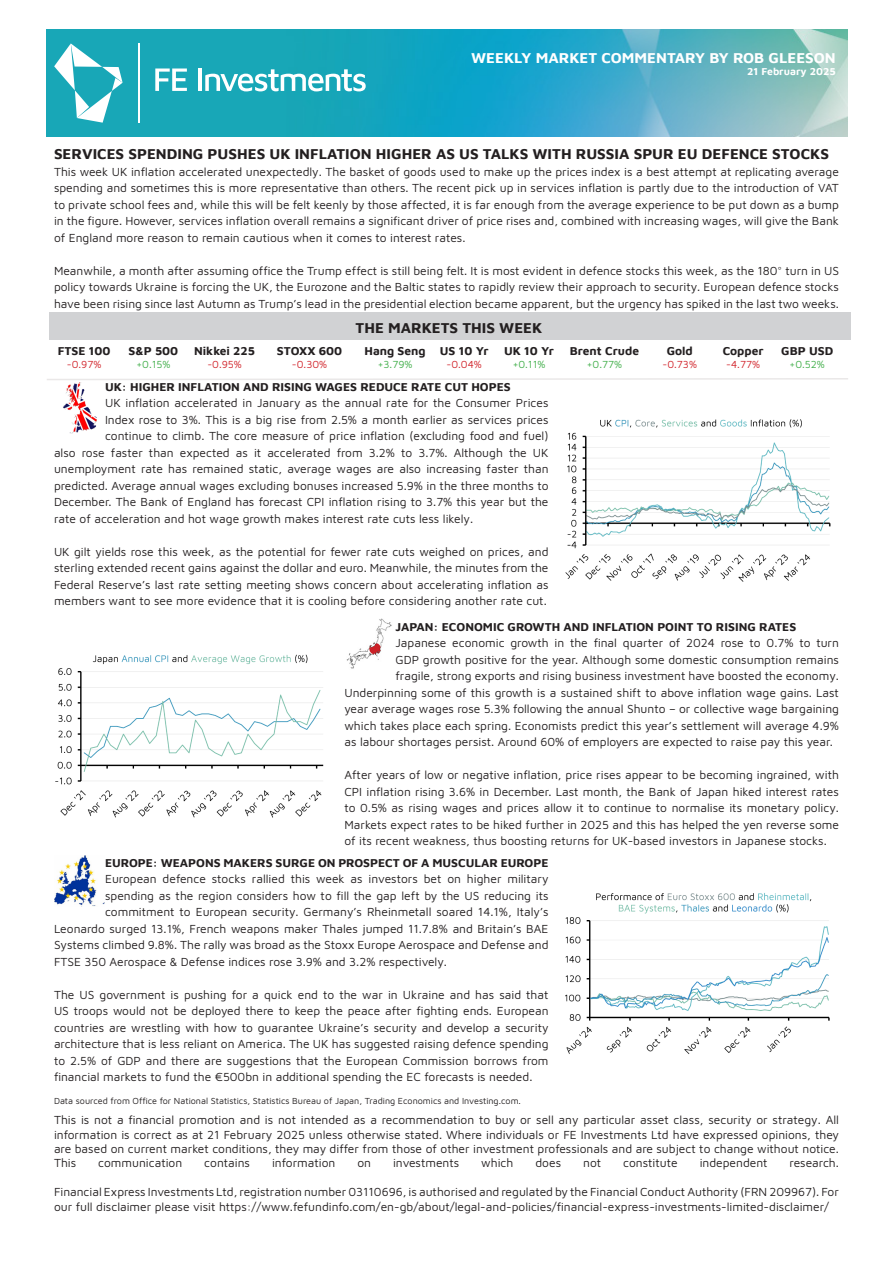
<style>
.page{position:relative;width:893px;height:1263px;background:#fff}
.page>*{position:absolute;margin:0;border:0;box-sizing:border-box;transform-origin:0 0}
.t1{font:700 15px "Maven Pro";color:#231f20}
.t2{font:700 15px "Maven Pro";color:#fff}
.t3{font:12px/16.5px "Maven Pro";color:#231f20;text-align:justify}
.t4{font:700 12px "Maven Pro";color:#231f20}
.t5{font:10.5px "Maven Pro";color:#d1232a}
.t6{font:10.5px "Maven Pro";color:#40ae49}
.t7{font:700 10.5px "Maven Pro";color:#fff}
.t8{font:9px "Maven Pro";color:#231f20}
</style>
<div class="page">
<div style="left:49px;top:312px;width:801px;height:27px;background:#d1d2d4"></div>
<svg style="left:47px;top:378px;width:801px;height:2px"></svg>
<img style="left:55px;top:654px;width:269px;height:164px">
<img style="left:565px;top:893px;width:265px;height:161px">
<img style="left:347px;top:619px;width:45px;height:50px">
<img style="left:54px;top:855px;width:51px;height:51px">
<img style="left:63px;top:383px;width:34px;height:51px">
<img style="left:565px;top:419px;width:266px;height:163px">
<img style="left:47px;top:30px;width:801px;height:106px">
<svg style="left:54px;top:43px;width:69px;height:80px"></svg>
<hr style="left:138px;top:44px;width:2px;height:79px;background:#fff">
<svg style="left:155px;top:68px;width:32px;height:23px"></svg>
<hr style="left:198px;top:68px;width:4px;height:23px;background:#fff">
<svg style="left:205px;top:69px;width:161px;height:22px"></svg>
<p class="t2" style="left:471px;top:47px;width:366px">WEEKLY MARKET COMMENTARY BY ROB GLEESON</p>
<p class="t7" style="left:747px;top:64px;width:90px">21 February 2025</p>
<p class="t1" style="left:54px;top:143px;width:776px">SERVICES SPENDING PUSHES UK INFLATION HIGHER AS US TALKS WITH RUSSIA SPUR EU DEFENCE STOCKS</p>
<p class="t3" style="left:54px;top:162px;width:786px">This week UK inflation accelerated unexpectedly. The basket of goods used to make up the prices index is a best attempt at replicating average spending and sometimes this is more representative than others. The recent pick up in services inflation is partly due to the introduction of VAT to private school fees and, while this will be felt keenly by those affected, it is far enough from the average experience to be put down as a bump in the figure. However, services inflation overall remains a significant driver of price rises and, combined with increasing wages, will give the Bank of England more reason to remain cautious when it comes to interest rates.</p>
<p class="t3" style="left:54px;top:261px;width:786px">Meanwhile, a month after assuming office the Trump effect is still being felt. It is most evident in defence stocks this week, as the 180° turn in US policy towards Ukraine is forcing the UK, the Eurozone and the Baltic states to rapidly review their approach to security. European defence stocks have been rising since last Autumn as Trump’s lead in the presidential election became apparent, but the urgency has spiked in the last two weeks.</p>
<p class="t1" style="left:356px;top:317px;width:188px">THE MARKETS THIS WEEK</p>
<p class="t4" style="left:58px;top:342px;width:54px">FTSE 100</p>
<p class="t5" style="left:67px;top:357px;width:36px">-0.97%</p>
<p class="t4" style="left:129px;top:342px;width:51px">S&amp;P 500</p>
<p class="t6" style="left:136px;top:357px;width:35px">+0.15%</p>
<p class="t4" style="left:194px;top:342px;width:62px">Nikkei 225</p>
<p class="t5" style="left:207px;top:357px;width:36px">-0.95%</p>
<p class="t4" style="left:277px;top:342px;width:67px">STOXX 600</p>
<p class="t5" style="left:292px;top:357px;width:37px">-0.30%</p>
<p class="t4" style="left:364px;top:342px;width:63px">Hang Seng</p>
<p class="t6" style="left:378px;top:357px;width:36px">+3.79%</p>
<p class="t4" style="left:440px;top:342px;width:50px">US 10 Yr</p>
<p class="t5" style="left:446px;top:357px;width:37px">-0.04%</p>
<p class="t4" style="left:504px;top:342px;width:51px">UK 10 Yr</p>
<p class="t6" style="left:513px;top:357px;width:34px">+0.11%</p>
<p class="t4" style="left:570px;top:342px;width:71px">Brent Crude</p>
<p class="t6" style="left:587px;top:357px;width:37px">+0.77%</p>
<p class="t4" style="left:667px;top:342px;width:28px">Gold</p>
<p class="t5" style="left:663px;top:357px;width:36px">-0.73%</p>
<p class="t4" style="left:723px;top:342px;width:42px">Copper</p>
<p class="t5" style="left:726px;top:357px;width:35px">-4.77%</p>
<p class="t4" style="left:781px;top:342px;width:53px">GBP USD</p>
<p class="t6" style="left:789px;top:357px;width:37px">+0.52%</p>
<p class="t4" style="left:105px;top:378px;width:407px">UK: HIGHER INFLATION AND RISING WAGES REDUCE RATE CUT HOPES</p>
<p class="t3" style="left:105px;top:394px;width:445px">UK inflation accelerated in January as the annual rate for the Consumer Prices</p>
<p class="t3" style="left:105px;top:411px;width:445px">Index rose to 3%. This is a big rise from 2.5% a month earlier as services prices</p>
<p class="t3" style="left:105px;top:427px;width:445px">continue to climb. The core measure of price inflation (excluding food and fuel)</p>
<p class="t3" style="left:54px;top:444px;width:496px">also rose faster than expected as it accelerated from 3.2% to 3.7%. Although the UK</p>
<p class="t3" style="left:54px;top:460px;width:496px">unemployment rate has remained static, average wages are also increasing faster than</p>
<p class="t3" style="left:54px;top:477px;width:496px">predicted. Average annual wages excluding bonuses increased 5.9% in the three months to</p>
<p class="t3" style="left:54px;top:493px;width:496px">December. The Bank of England has forecast CPI inflation rising to 3.7% this year but the</p>
<p class="t3" style="left:54px;top:510px;width:421px">rate of acceleration and hot wage growth makes interest rate cuts less likely.</p>
<p class="t3" style="left:54px;top:543px;width:496px">UK gilt yields rose this week, as the potential for fewer rate cuts weighed on prices, and sterling extended recent gains against the dollar and euro. Meanwhile, the minutes from the Federal Reserve’s last rate setting meeting shows concern about accelerating inflation as members want to see more evidence that it is cooling before considering another rate cut.</p>
<p class="t4" style="left:395px;top:618px;width:402px">JAPAN: ECONOMIC GROWTH AND INFLATION POINT TO RISING RATES</p>
<p class="t3" style="left:395px;top:634px;width:445px">Japanese economic growth in the final quarter of 2024 rose to 0.7% to turn</p>
<p class="t3" style="left:395px;top:650px;width:445px">GDP growth positive for the year. Although some domestic consumption remains</p>
<p class="t3" style="left:395px;top:667px;width:445px">fragile, strong exports and rising business investment have boosted the economy.</p>
<p class="t3" style="left:344px;top:683px;width:496px">Underpinning some of this growth is a sustained shift to above inflation wage gains. Last</p>
<p class="t3" style="left:344px;top:700px;width:496px">year average wages rose 5.3% following the annual Shunto – or collective wage bargaining</p>
<p class="t3" style="left:344px;top:716px;width:496px">which takes place each spring. Economists predict this year’s settlement will average 4.9%</p>
<p class="t3" style="left:344px;top:733px;width:490px">as labour shortages persist. Around 60% of employers are expected to raise pay this year.</p>
<p class="t3" style="left:344px;top:766px;width:496px">After years of low or negative inflation, price rises appear to be becoming ingrained, with CPI inflation rising 3.6% in December. Last month, the Bank of Japan hiked interest rates to 0.5% as rising wages and prices allow it to continue to normalise its monetary policy.<br>Markets expect rates to be hiked further in 2025 and this has helped the yen reverse some of its recent weakness, thus boosting returns for UK-based investors in Japanese stocks.</p>
<p class="t4" style="left:105px;top:854px;width:445px">EUROPE: WEAPONS MAKERS SURGE ON PROSPECT OF A MUSCULAR EUROPE</p>
<p class="t3" style="left:105px;top:870px;width:445px">European defence stocks rallied this week as investors bet on higher military</p>
<p class="t3" style="left:105px;top:886px;width:445px">spending as the region considers how to fill the gap left by the US reducing its</p>
<p class="t3" style="left:105px;top:903px;width:445px">commitment to European security. Germany’s Rheinmetall soared 14.1%, Italy’s</p>
<p class="t3" style="left:54px;top:919px;width:496px">Leonardo surged 13.1%, French weapons maker Thales jumped 11.7.8% and Britain’s BAE</p>
<p class="t3" style="left:54px;top:936px;width:496px">Systems climbed 9.8%. The rally was broad as the Stoxx Europe Aerospace and Defense and</p>
<p class="t3" style="left:54px;top:952px;width:394px">FTSE 350 Aerospace &amp; Defense indices rose 3.9% and 3.2% respectively.</p>
<p class="t3" style="left:54px;top:985px;width:496px">The US government is pushing for a quick end to the war in Ukraine and has said that US troops would not be deployed there to keep the peace after fighting ends. European countries are wrestling with how to guarantee Ukraine’s security and develop a security architecture that is less reliant on America. The UK has suggested raising defence spending to 2.5% of GDP and there are suggestions that the European Commission borrows from financial markets to fund the €500bn in additional spending the EC forecasts is needed.</p>
<p class="t8" style="left:54px;top:1094px;width:468px">Data sourced from Office for National Statistics, Statistics Bureau of Japan, Trading Economics and Investing.com.</p>
<p class="t3" style="left:54px;top:1112px;width:786px;line-height:14.4px">This is not a financial promotion and is not intended as a recommendation to buy or sell any particular asset class, security or strategy. All information is correct as at 21 February 2025 unless otherwise stated. Where individuals or FE Investments Ltd have expressed opinions, they are based on current market conditions, they may differ from those of other investment professionals and are subject to change without notice.</p>
<p class="t3" style="left:54px;top:1154px;width:24px">This</p>
<p class="t3" style="left:98px;top:1154px;width:86px">communication</p>
<p class="t3" style="left:204px;top:1154px;width:47px">contains</p>
<p class="t3" style="left:272px;top:1154px;width:65px">information</p>
<p class="t3" style="left:357px;top:1154px;width:15px">on</p>
<p class="t3" style="left:393px;top:1154px;width:68px">investments</p>
<p class="t3" style="left:481px;top:1154px;width:34px">which</p>
<p class="t3" style="left:535px;top:1154px;width:27px">does</p>
<p class="t3" style="left:583px;top:1154px;width:20px">not</p>
<p class="t3" style="left:623px;top:1154px;width:56px">constitute</p>
<p class="t3" style="left:700px;top:1154px;width:69px">independent</p>
<p class="t3" style="left:790px;top:1154px;width:51px">research.</p>
<p class="t3" style="left:54px;top:1184px;width:786px;line-height:14.4px">Financial Express Investments Ltd, registration number 03110696, is authorised and regulated by the Financial Conduct Authority (FRN 209967). For our full disclaimer please visit https://www.fefundinfo.com/en-gb/about/legal-and-policies/financial-express-investments-limited-disclaimer/</p>
</div>
